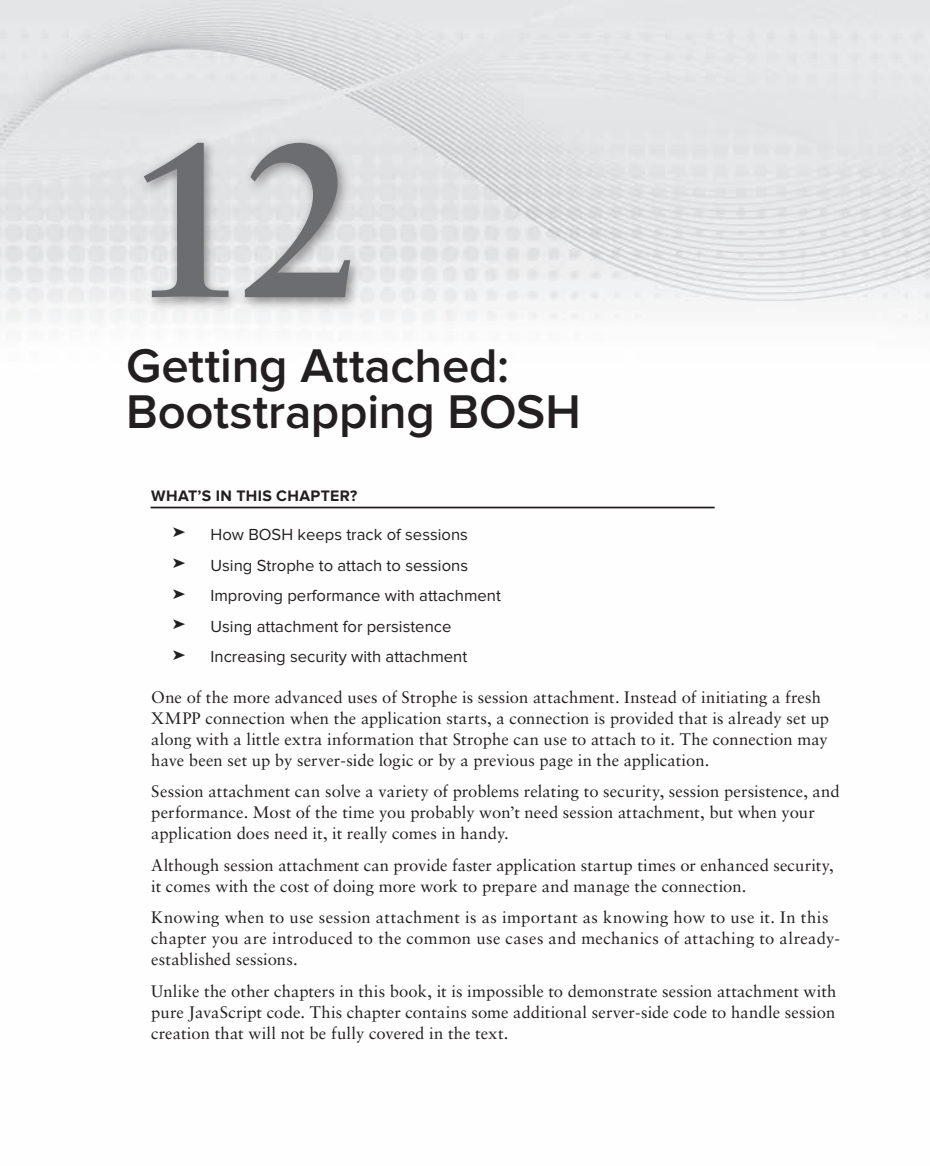
<style>
.page{position:relative;width:930px;height:1166px;background:#fff}
.page>*{position:absolute;margin:0;border:0;box-sizing:border-box;transform-origin:0 0}
.t1{font:700 218.75px "Sabon";color:#6c6d70}
.t2{font:600 49px/45.5px "Proxima Nova";letter-spacing:-.005em;color:#231f20}
.t3{font:16.62px/21px "Sabon";letter-spacing:.01em;color:#231f20}
.t4{font:16.62px/30.6px "Proxima Nova";color:#231f20}
.t5{font:700 15.75px "Proxima Nova";letter-spacing:.025em;color:#231f20}
.t6{font:14px/30.6px "Zapf Dingbats";color:#231f20}
</style>
<div class="page">
<img style="left:0;top:0;width:929px;height:509px">
<hr style="left:150px;top:506px;width:564px;height:2px;background:#231f20">
<div style="left:136px;top:135px;width:227px;height:177px;background:#231f20;opacity:.5"></div>
<p class="t1" style="left:126px;top:85px;width:237px">12</p>
<p class="t2" style="left:126px;top:345px;width:456px">Getting Attached:<br>Bootstrapping BOSH</p>
<p class="t5" style="left:151px;top:487px;width:207px">WHAT’S IN THIS CHAPTER?</p>
<p class="t4" style="left:210px;top:519px;width:259px">How BOSH keeps track of sessions</p>
<p class="t4" style="left:210px;top:550px;width:292px">Using Strophe to attach to sessions<br>Improving performance with attachment</p>
<p class="t6" style="left:173px;top:578px;width:18px">➤➤ ➤➤</p>
<p class="t4" style="left:210px;top:611px;width:258px">Using attachment for persistence<br>Increasing security with attachment</p>
<p class="t3" style="left:151px;top:686px;width:679px">One of the more advanced uses of Strophe is session attachment. Instead of initiating a fresh XMPP connection when the application starts, a connection is provided that is already set up along with a little extra information that Strophe can use to attach to it. The connection may have been set up by server-side logic or by a previous page in the application.</p>
<p class="t3" style="left:151px;top:780px;width:689px">Session attachment can solve a variety of problems relating to security, session persistence, and performance. Most of the time you probably won’t need session attachment, but when your application does need it, it really comes in handy.</p>
<p class="t3" style="left:151px;top:854px;width:683px">Although session attachment can provide faster application startup times or enhanced security, it comes with the cost of doing more work to prepare and manage the connection.</p>
<p class="t3" style="left:151px;top:906px;width:690px">Knowing when to use session attachment is as important as knowing how to use it. In this chapter you are introduced to the common use cases and mechanics of attaching to already&shy;established sessions.</p>
<p class="t3" style="left:151px;top:980px;width:686px;text-align:justify">Unlike the other chapters in this book, it is impossible to demonstrate session attachment with pure JavaScript code. This chapter contains some additional server-side code to handle session creation that will not be fully covered in the text.</p>
</div>
